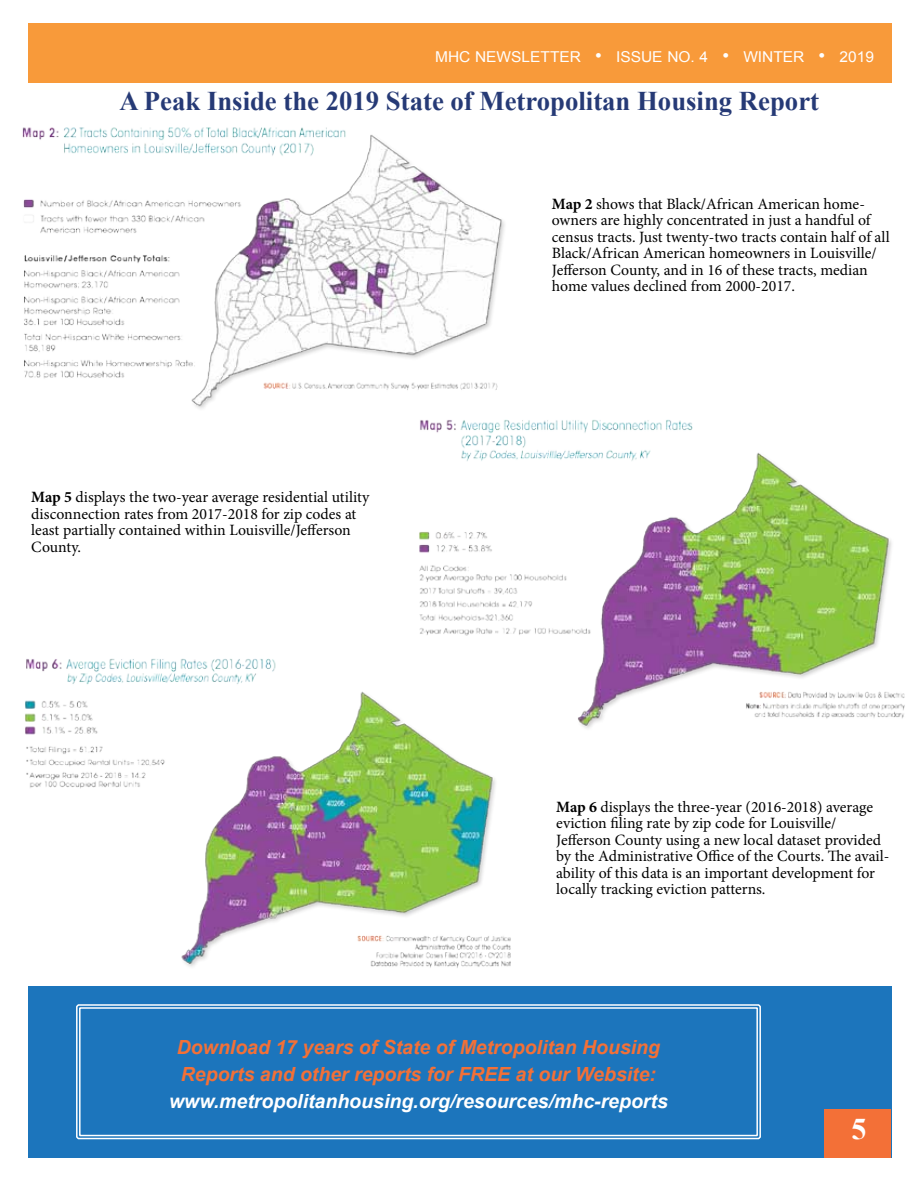
<style>
.page{position:relative;width:918px;height:1188px;background:#fff}
.page>*{position:absolute;margin:0;border:0;box-sizing:border-box;transform-origin:0 0}
.t1{font:700 30px "Times New Roman";color:#fff}
.t2{font:700 27px "Times New Roman";color:#263a76}
.t3{font:italic 700 19.5px/27px "Arial";color:#f37037}
.t4{font:italic 700 19.5px "Arial";color:#fff}
.t5{font:15.75px/16.5px "Minion Pro";color:#000}
.t6{font:15px "Arial";color:#fff}
.s1{font-size:18.6px}
.s2{font-weight:700}
</style>
<div class="page">
<div style="left:28px;top:23px;width:864px;height:60px;background:#f89a3a"></div>
<div style="left:28px;top:986px;width:864px;height:171px;background:#1c75bc"></div>
<div style="left:824px;top:1109px;width:67px;height:48px;background:#f37037"></div>
<svg style="left:76px;top:1004px;width:685px;height:136px"></svg>
<div style="left:79px;top:1007px;width:679px;height:129px;border:1px solid #fff"></div>
<img style="left:22px;top:127px;width:483px;height:282px">
<img style="left:376px;top:378px;width:529px;height:351px">
<img style="left:25px;top:616px;width:528px;height:428px">
<p class="t6" style="left:435px;top:47px;width:440px">MHC NEWSLETTER <span class="s1">•</span> ISSUE NO. 4 <span class="s1">•</span> WINTER <span class="s1">•</span> 2019</p>
<h2 class="t2" style="left:119px;top:82px;width:701px">A Peak Inside the 2019 State of Metropolitan Housing Report</h2>
<p class="t5" style="left:31px;top:489px;width:339px"><span class="s2">Map 5</span> displays the two-year average residential utility disconnection rates from 2017-2018 for zip codes at least partially contained within Louisville/Jefferson County.</p>
<p class="t5" style="left:552px;top:195px;width:339px"><span class="s2">Map 2</span> shows that Black/African American home&shy;owners are highly concentrated in just a handful of census tracts. Just twenty-two tracts contain half of all Black/African American homeowners in Louisville/ Jefferson County, and in 16 of these tracts, median home values declined from 2000-2017.</p>
<p class="t5" style="left:556px;top:798px;width:335px"><span class="s2">Map 6</span> displays the three-year (2016-2018) average eviction filing rate by zip code for Louisville/ Jefferson County using a new local dataset provided by the Administrative Office of the Courts. The avail&shy;ability of this data is an important development for locally tracking eviction patterns.</p>
<p class="t3" style="left:177px;top:1034px;width:485px">Download 17 years of State of Metropolitan Housing<br>Reports and other reports for FREE at our Website:</p>
<p class="t4" style="left:169px;top:1088px;width:500px">www.metropolitanhousing.org/resources/mhc-reports</p>
<h1 class="t1" style="left:851px;top:1108px;width:16px">5</h1>
</div>
